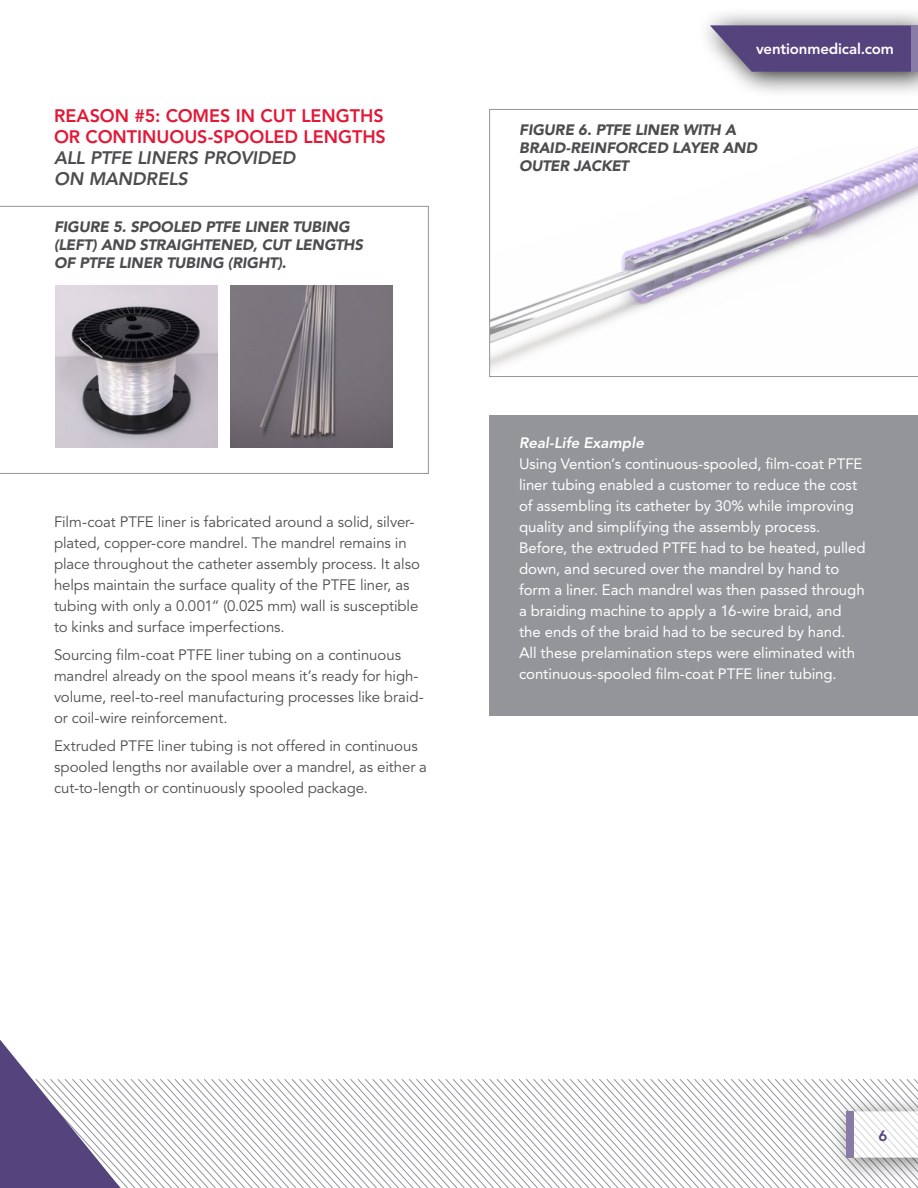
<style>
.page{position:relative;width:918px;height:1188px;background:#fff}
.page>*{position:absolute;margin:0;border:0;box-sizing:border-box;transform-origin:0 0}
.t1{font:800 18px/21px "Avenir";color:#e31837}
.t2{font:italic 800 18px/21px "Avenir";color:#4d4d4f}
.t3{font:15px/21px "Avenir";letter-spacing:-.005em;color:#4d4d4f}
.t4{font:15px/21px "Avenir";letter-spacing:-.005em;color:#fff}
.t5{font:italic 900 15px/18px "Avenir";letter-spacing:-.005em;color:#4d4d4f}
.t6{font:800 15px "Avenir";letter-spacing:-.01em;color:#fff}
.t7{font:italic 800 15px "Avenir";color:#fff}
.t8{font:800 15px "Avenir";color:#55437e}
</style>
<div class="page">
<svg style="left:0;top:1040px;width:918px;height:148px"></svg>
<div style="left:695px;top:7px;width:223px;height:92px;background:#000;opacity:.85"></div>
<svg style="left:710px;top:25px;width:201px;height:47px;background:#635388"></svg>
<div style="left:911px;top:25px;width:7px;height:47px;background:#887ba5"></div>
<svg style="left:489px;top:109px;width:429px;height:268px"></svg>
<div style="left:489px;top:416px;width:429px;height:300px;background:#939598"></div>
<svg style="left:0;top:206px;width:429px;height:268px"></svg>
<img style="left:56px;top:286px;width:161px;height:162px">
<img style="left:230px;top:286px;width:162px;height:162px">
<p class="t1" style="left:54px;top:105px;width:333px">REASON #5: COMES IN CUT LENGTHS<br>OR CONTINUOUS-SPOOLED LENGTHS</p>
<p class="t2" style="left:54px;top:147px;width:243px">ALL PTFE LINERS PROVIDED<br>ON MANDRELS</p>
<p class="t5" style="left:54px;top:218px;width:311px">FIGURE 5. SPOOLED PTFE LINER TUBING (LEFT) AND STRAIGHTENED, CUT LENGTHS<br>OF PTFE LINER TUBING (RIGHT).</p>
<p class="t3" style="left:54px;top:512px;width:368px">Film-coat PTFE liner is fabricated around a solid, silver&shy;plated, copper-core mandrel. The mandrel remains in place throughout the catheter assembly process. It also helps maintain the surface quality of the PTFE liner, as tubing with only a 0.001” (0.025 mm) wall is susceptible to kinks and surface imperfections.</p>
<p class="t3" style="left:54px;top:645px;width:371px">Sourcing film-coat PTFE liner tubing on a continuous mandrel already on the spool means it’s ready for high&shy;volume, reel-to-reel manufacturing processes like braid&shy;or coil-wire reinforcement.</p>
<p class="t3" style="left:54px;top:736px;width:375px">Extruded PTFE liner tubing is not offered in continuous spooled lengths nor available over a mandrel, as either a cut-to-length or continuously spooled package.</p>
<p class="t6" style="left:756px;top:40px;width:139px">ventionmedical.com</p>
<p class="t5" style="left:519px;top:121px;width:239px">FIGURE 6. PTFE LINER WITH A<br>BRAID-REINFORCED LAYER AND<br>OUTER JACKET</p>
<p class="t7" style="left:519px;top:434px;width:126px">Real-Life Example</p>
<p class="t4" style="left:519px;top:454px;width:348px">Using Vention’s continuous-spooled, film-coat PTFE liner tubing enabled a customer to reduce the cost of assembling its catheter by 30% while improving quality and simplifying the assembly process.<br>Before, the extruded PTFE had to be heated, pulled down, and secured over the mandrel by hand to form a liner. Each mandrel was then passed through a braiding machine to apply a 16-wire braid, and the ends of the braid had to be secured by hand.<br>All these prelamination steps were eliminated with continuous-spooled film-coat PTFE liner tubing.</p>
<p class="t8" style="left:879px;top:1127px;width:10px">6</p>
</div>
